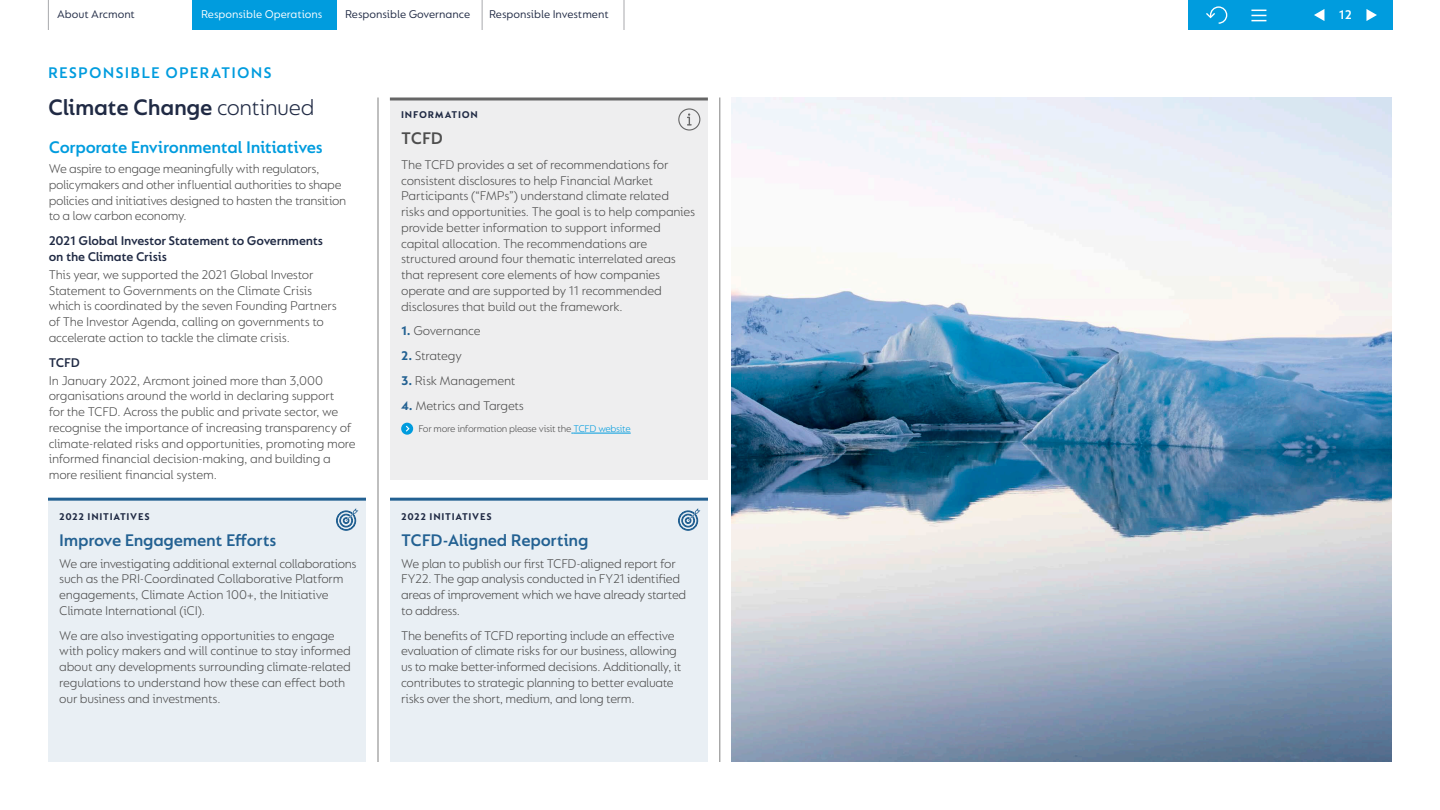
<style>
.page{position:relative;width:1440px;height:810px;background:#fff}
.page>*{position:absolute;margin:0;border:0;box-sizing:border-box;transform-origin:0 0}
.Page_title_60pt{font:600 24px "FS Lucas";letter-spacing:-.02em;color:#202a44}
.Heading_3_24pt{font:600 18px "FS Lucas";letter-spacing:-.02em;color:#009cde}
.Heading_3_24pt-2{font:600 18px "FS Lucas";letter-spacing:-.015em;color:#236192}
.Heading_2_32pt{font:600 18px "FS Lucas";letter-spacing:-.02em;color:#236192}
.Number_bullets_18pt{font:600 18px "FS Lucas";color:#4d4d4d}
.Section_heading_CAPS{font:600 16.5px "FS Lucas";letter-spacing:.07em;color:#009cde}
.Small_Bodycopy_16pt{font:300 13.5px/15.8px "FS Lucas";letter-spacing:-.025em;color:#4d4d4d}
.Bodycopy_18pt{font:300 13.5px/15.8px "FS Lucas";letter-spacing:-.025em;color:#4d4d4d}
.Number_bullets_18pt-2{font:300 13.5px/15.8px "FS Lucas";letter-spacing:-.02em;color:#4d4d4d}
.Bodycopy_18pt-2{font:600 13.5px/15.8px "FS Lucas";letter-spacing:-.02em;color:#202a44}
.t1{font:600 13.5px "FS Lucas";color:#fff}
.t2{font:12px "FS Lucas";color:#202a44}
.t3{font:12px "FS Lucas";color:#fff}
.LInk_text14pt{font:300 10.5px "FS Lucas";letter-spacing:-.03em;color:#4d4d4d}
.Heading_3_24pt-3{font:700 10.5px "FS Lucas";letter-spacing:.07em;color:#202a44}
.s1{font-weight:300}
.s2{font-weight:700;color:#236192}
.s3{color:#009cde}
</style>
<div class="page">
<div style="left:48px;top:499px;width:318px;height:263px;background:#e9eff4"></div>
<img style="left:731px;top:98px;width:660px;height:664px">
<hr style="left:378px;top:98px;width:1px;height:664px;background:#808080">
<hr style="left:48px;top:498px;width:318px;height:3px;background:#236192">
<hr style="left:720px;top:98px;width:1px;height:664px;background:#808080">
<div style="left:390px;top:499px;width:318px;height:263px;background:#e9eff4"></div>
<hr style="left:390px;top:498px;width:318px;height:3px;background:#236192">
<svg style="left:678px;top:508px;width:22px;height:23px"></svg>
<svg style="left:336px;top:508px;width:22px;height:23px"></svg>
<div style="left:390px;top:99px;width:318px;height:380px;background:#eeeeef"></div>
<hr style="left:573px;top:433px;width:58px;height:1px;background:#009cde">
<div style="left:401px;top:423px;width:12px;height:12px;background:#009cde;border-radius:50%"></div>
<svg style="left:406px;top:425px;width:4px;height:7px"></svg>
<hr style="left:390px;top:98px;width:318px;height:2px;background:#666">
<div style="left:678px;top:108px;width:22px;height:23px;border:1px solid #666;border-radius:50%"></div>
<svg style="left:687px;top:113px;width:5px;height:13px"></svg>
<hr style="left:48px;top:0;width:1px;height:30px;background:#a8a9ad">
<hr style="left:482px;top:0;width:1px;height:30px;background:#a8a9ad">
<hr style="left:624px;top:0;width:1px;height:30px;background:#a8a9ad">
<div style="left:192px;top:0;width:144px;height:30px;background:#009cde"></div>
<div style="left:1188px;top:0;width:204px;height:30px;background:#009cde"></div>
<svg style="left:1206px;top:6px;width:22px;height:18px"></svg>
<svg style="left:1366px;top:9px;width:11px;height:12px"></svg>
<svg style="left:1314px;top:9px;width:10px;height:12px"></svg>
<svg style="left:1251px;top:9px;width:16px;height:13px"></svg>
<svg style="left:1251px;top:10px;width:15px;height:11px"></svg>
<p class="t2" style="left:57px;top:7px;width:80px">About Arcmont</p>
<p class="t3" style="left:201px;top:7px;width:123px">Responsible Operations</p>
<p class="t2" style="left:345px;top:7px;width:127px">Responsible Governance</p>
<p class="t2" style="left:489px;top:7px;width:121px">Responsible Investment</p>
<p class="t1" style="left:1339px;top:7px;width:15px">12</p>
<p class="Section_heading_CAPS" style="left:48px;top:63px;width:225px">RESPONSIBLE OPERATIONS</p>
<p class="Page_title_60pt" style="left:48px;top:94px;width:268px">Climate Change <span class="s1">continued</span></p>
<p class="Heading_3_24pt" style="left:49px;top:137px;width:275px">Corporate Environmental Initiatives</p>
<p class="Bodycopy_18pt" style="left:49px;top:161px;width:299px">We aspire to engage meaningfully with regulators, policymakers and other influential authorities to shape policies and initiatives designed to hasten the transition to a low carbon economy.</p>
<p class="Bodycopy_18pt-2" style="left:49px;top:233px;width:276px">2021 Global Investor Statement to Governments on the Climate Crisis</p>
<p class="Bodycopy_18pt" style="left:49px;top:266px;width:290px">This year, we supported the 2021 Global Investor Statement to Governments on the Climate Crisis which is coordinated by the seven Founding Partners of The Investor Agenda, calling on governments to accelerate action to tackle the climate crisis.</p>
<p class="Bodycopy_18pt-2" style="left:49px;top:354px;width:33px">TCFD</p>
<p class="Bodycopy_18pt" style="left:49px;top:372px;width:309px">In January 2022, Arcmont joined more than 3,000 organisations around the world in declaring support<br>for the TCFD. Across the public and private sector, we recognise the importance of increasing transparency of climate-related risks and opportunities, promoting more informed financial decision-making, and building a more resilient financial system.</p>
<p class="Heading_3_24pt-3" style="left:59px;top:510px;width:92px">2022 INITIATIVES</p>
<p class="Heading_3_24pt-2" style="left:59px;top:530px;width:219px">Improve Engagement Efforts</p>
<p class="Small_Bodycopy_16pt" style="left:59px;top:555px;width:299px">We are investigating additional external collaborations such as the PRI-Coordinated Collaborative Platform engagements, Climate Action 100+, the Initiative Climate International (iCI).</p>
<p class="Small_Bodycopy_16pt" style="left:59px;top:627px;width:293px">We are also investigating opportunities to engage with policy makers and will continue to stay informed about any developments surrounding climate-related regulations to understand how these can effect both our business and investments.</p>
<p class="Heading_3_24pt-3" style="left:401px;top:109px;width:78px">INFORMATION</p>
<p class="Number_bullets_18pt" style="left:401px;top:128px;width:43px">TCFD</p>
<p class="Number_bullets_18pt-2" style="left:401px;top:156px;width:295px">The TCFD provides a set of recommendations for consistent disclosures to help Financial Market Participants (“FMPs”) understand climate related risks and opportunities. The goal is to help companies provide better information to support informed capital allocation. The recommendations are structured around four thematic interrelated areas that represent core elements of how companies operate and are supported by 11 recommended disclosures that build out the framework.</p>
<p class="Number_bullets_18pt-2" style="left:401px;top:323px;width:81px"><span class="s2">1.</span> Governance</p>
<p class="Number_bullets_18pt-2" style="left:401px;top:348px;width:62px"><span class="s2">2.</span> Strategy</p>
<p class="Number_bullets_18pt-2" style="left:401px;top:372px;width:116px"><span class="s2">3.</span> Risk Management</p>
<p class="Number_bullets_18pt-2" style="left:401px;top:397px;width:124px"><span class="s2">4.</span> Metrics and Targets</p>
<p class="LInk_text14pt" style="left:418px;top:423px;width:214px">For more information please visit the <span class="s3">TCFD website</span></p>
<p class="Heading_3_24pt-3" style="left:401px;top:510px;width:92px">2022 INITIATIVES</p>
<p class="Heading_2_32pt" style="left:401px;top:530px;width:189px">TCFD-Aligned Reporting</p>
<p class="Small_Bodycopy_16pt" style="left:401px;top:555px;width:287px">We plan to publish our first TCFD-aligned report for FY22. The gap analysis conducted in FY21 identified areas of improvement which we have already started to address.</p>
<p class="Small_Bodycopy_16pt" style="left:401px;top:627px;width:282px">The benefits of TCFD reporting include an effective evaluation of climate risks for our business, allowing us to make better-informed decisions. Additionally, it contributes to strategic planning to better evaluate risks over the short, medium, and long term.</p>
</div>
